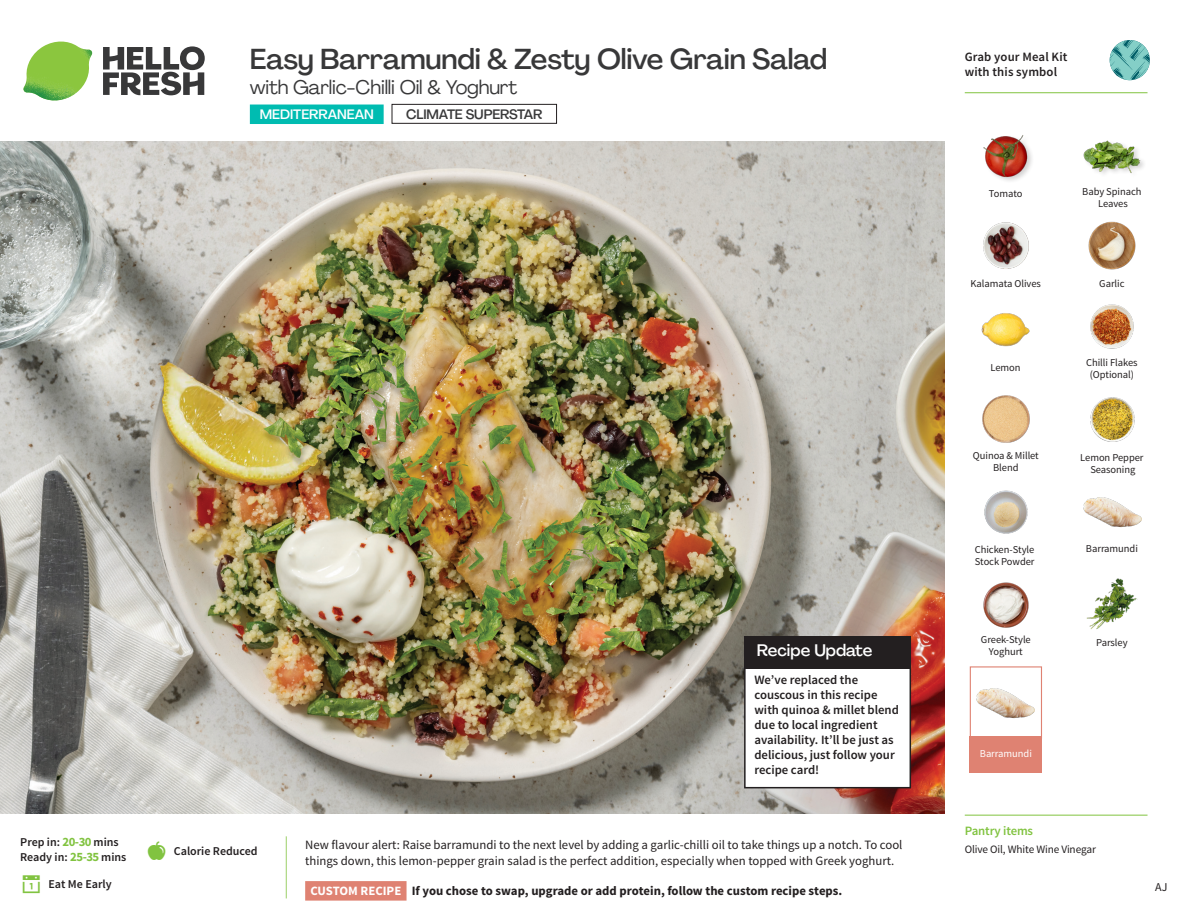
<style>
.page{position:relative;width:1188px;height:918px;background:#fff}
.page>*{position:absolute;margin:0;border:0;box-sizing:border-box;transform-origin:0 0}
._15_Titel_UK{font:500 28.5px "Agrandir";letter-spacing:-.01em;color:#383839}
._15_Titel_UK-2{font:19.5px "Agrandir";letter-spacing:-.01em;color:#383839}
.Steps_Text_AU{font:500 16.5px "Agrandir";color:#fff}
.t1{font:500 13.5px "Agrandir";letter-spacing:-.01em;color:#383839}
.t2{font:500 13.5px "Agrandir";color:#fff}
.Step_6_Text_AU{font:12.75px/16.5px "Source Sans Pro";color:#231f20}
.Steps_Text_AU-2{font:600 12.75px/15px "Source Sans Pro";color:#231f20}
.Step_6_Text_AU-2{font:700 12.75px "Source Sans Pro";color:#231f20}
._04_Headers_Front{font:600 12.75px "Source Sans Pro";letter-spacing:-.01em;color:#81c340}
._04_Intro{font:600 12px "Source Sans Pro";color:#231f20}
.t3{font:12px "Source Sans Pro";color:#231f20}
._05_Pantry{font:11.25px "Source Sans Pro";letter-spacing:-.01em;color:#231f20}
._18_FRONT_ingredients{font:10.5px/12px "Source Sans Pro";letter-spacing:-.005em;color:#231f20;text-align:center}
._18_FRONT_ingredients-2{font:10.5px "Source Sans Pro";letter-spacing:-.005em;color:#fff}
.s1{font-weight:700;font-size:12.75px;color:#81c340}
.s2{color:#fff}
</style>
<div class="page">
<svg style="left:103px;top:46px;width:102px;height:49px"></svg>
<img style="left:23px;top:42px;width:69px;height:59px">
<svg style="left:1093px;top:40px;width:57px;height:54px"></svg>
<svg style="left:285px;top:836px;width:122px;height:65px"></svg>
<img style="left:0;top:142px;width:945px;height:672px">
<img style="left:982px;top:395px;width:48px;height:48px">
<img style="left:984px;top:490px;width:44px;height:44px">
<img style="left:1090px;top:397px;width:45px;height:45px">
<img style="left:1084px;top:497px;width:57px;height:31px">
<img style="left:981px;top:313px;width:49px;height:34px">
<img style="left:1090px;top:304px;width:44px;height:45px">
<img style="left:983px;top:222px;width:46px;height:47px">
<img style="left:1088px;top:221px;width:48px;height:49px">
<img style="left:983px;top:135px;width:49px;height:46px">
<div style="left:1082px;top:140px;width:65px;height:40px;background:#231f20;opacity:.2"></div>
<img style="left:1083px;top:140px;width:58px;height:40px">
<img style="left:983px;top:582px;width:46px;height:46px">
<img style="left:1086px;top:578px;width:52px;height:51px">
<div style="left:970px;top:666px;width:72px;height:73px;border:1px solid #df8272"></div>
<div style="left:970px;top:736px;width:72px;height:37px;background:#df8272"></div>
<img style="left:977px;top:688px;width:57px;height:31px">
<hr style="left:965px;top:815px;width:183px;height:1px;background:#81c340">
<hr style="left:965px;top:92px;width:183px;height:1px;background:#81c340">
<div style="left:392px;top:104px;width:165px;height:20px;border:1px solid #231f20"></div>
<div style="left:250px;top:105px;width:134px;height:19px;background:#00bcb1"></div>
<div style="left:745px;top:637px;width:165px;height:151px;background:#fff"></div>
<div style="left:744px;top:637px;width:167px;height:151px;border:2px solid #231f20"></div>
<div style="left:744px;top:637px;width:167px;height:32px;background:#231f20"></div>
<p class="_15_Titel_UK" style="left:250px;top:42px;width:579px">Easy Barramundi &amp; Zesty Olive Grain Salad</p>
<p class="_15_Titel_UK-2" style="left:250px;top:75px;width:269px">with Garlic-Chilli Oil &amp; Yoghurt</p>
<p class="t2" style="left:260px;top:106px;width:116px">MEDITERRANEAN</p>
<p class="t1" style="left:406px;top:106px;width:138px">CLIMATE SUPERSTAR</p>
<p class="Steps_Text_AU" style="left:757px;top:640px;width:117px">Recipe Update</p>
<p class="Steps_Text_AU-2" style="left:754px;top:673px;width:146px">We’ve replaced the couscous in this recipe with quinoa &amp; millet blend due to local ingredient availability. It’ll be just as delicious, just follow your recipe card!</p>
<p class="Steps_Text_AU-2" style="left:965px;top:50px;width:104px">Grab your Meal Kit with this symbol</p>
<p class="_18_FRONT_ingredients" style="left:989px;top:188px;width:35px">Tomato</p>
<p class="_18_FRONT_ingredients" style="left:1082px;top:186px;width:61px">Baby Spinach<br>Leaves</p>
<p class="_18_FRONT_ingredients" style="left:971px;top:277px;width:72px">Kalamata Olives</p>
<p class="_18_FRONT_ingredients" style="left:1099px;top:277px;width:27px">Garlic</p>
<p class="_18_FRONT_ingredients" style="left:991px;top:361px;width:32px">Lemon</p>
<p class="_18_FRONT_ingredients" style="left:1086px;top:357px;width:53px">Chilli Flakes (Optional)</p>
<p class="_18_FRONT_ingredients" style="left:973px;top:450px;width:67px">Quinoa &amp; Millet<br>Blend</p>
<p class="_18_FRONT_ingredients" style="left:1080px;top:451px;width:65px">Lemon Pepper<br>Seasoning</p>
<p class="_18_FRONT_ingredients" style="left:975px;top:543px;width:61px">Chicken-Style</p>
<p class="_18_FRONT_ingredients" style="left:1086px;top:542px;width:54px">Barramundi</p>
<p class="_18_FRONT_ingredients" style="left:975px;top:555px;width:61px">Stock Powder</p>
<p class="_18_FRONT_ingredients" style="left:981px;top:633px;width:51px">Greek-Style<br>Yoghurt</p>
<p class="_18_FRONT_ingredients" style="left:1096px;top:637px;width:33px">Parsley</p>
<p class="_18_FRONT_ingredients-2" style="left:980px;top:747px;width:54px">Barramundi</p>
<p class="_04_Headers_Front" style="left:965px;top:822px;width:70px">Pantry items</p>
<p class="_05_Pantry" style="left:965px;top:842px;width:133px">Olive Oil, White Wine Vinegar</p>
<p class="_04_Intro" style="left:20px;top:835px;width:100px">Prep in: <span class="s1">20-30</span> mins</p>
<p class="_04_Intro" style="left:20px;top:850px;width:108px">Ready in: <span class="s1">25-35</span> mins</p>
<p class="Step_6_Text_AU" style="left:305px;top:837px;width:599px">New flavour alert: Raise barramundi to the next level by adding a garlic-chilli oil to take things up a notch. To cool things down, this lemon-pepper grain salad is the perfect addition, especially when topped with Greek yoghurt.</p>
<p class="Step_6_Text_AU-2" style="left:310px;top:882px;width:533px"><span class="s2">CUSTOM RECIPE</span> If you chose to swap, upgrade or add protein, follow the custom recipe steps.</p>
<p class="_04_Intro" style="left:174px;top:843px;width:85px">Calorie Reduced</p>
<p class="_04_Intro" style="left:48px;top:876px;width:65px">Eat Me Early</p>
<p class="t3" style="left:1155px;top:879px;width:14px">AJ</p>
</div>
